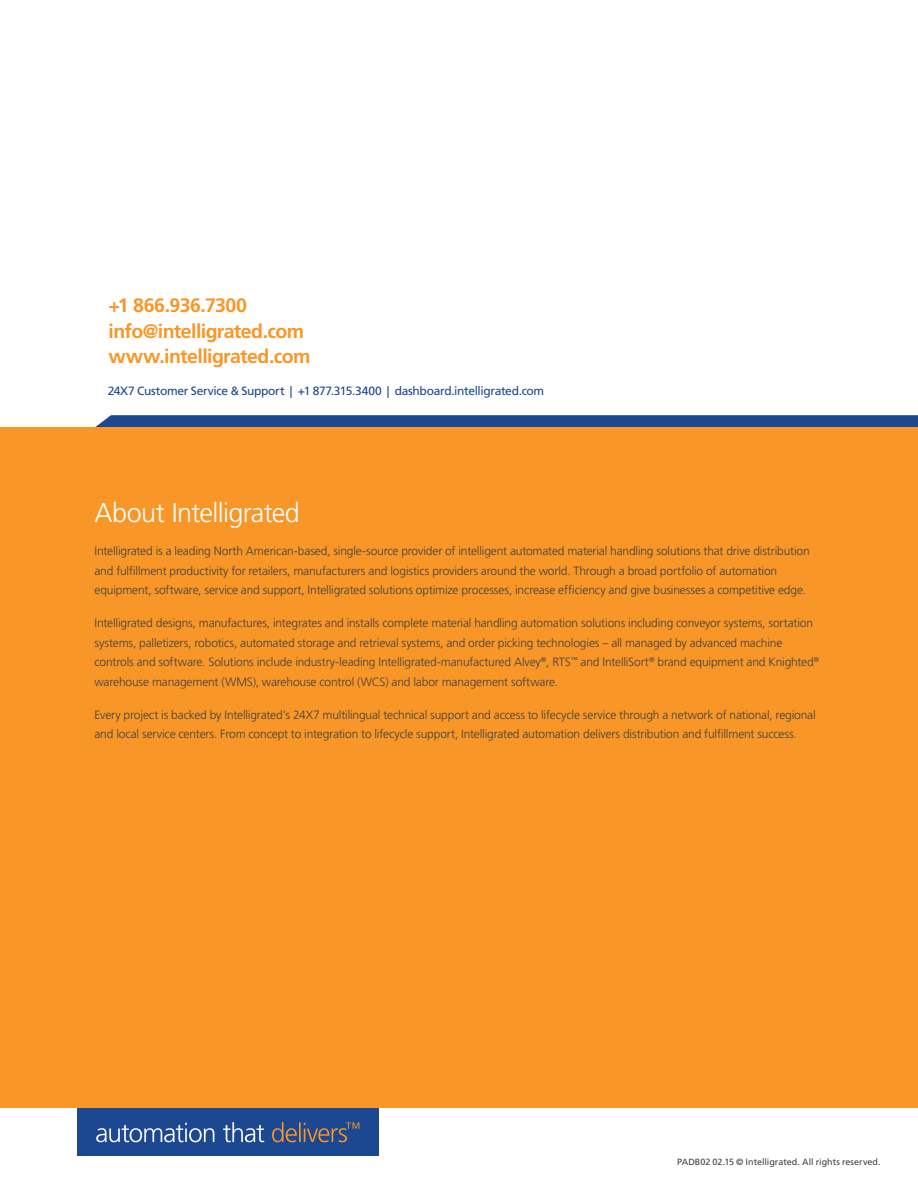
<style>
.page{position:relative;width:918px;height:1188px;background:#fff}
.page>*{position:absolute;margin:0;border:0;box-sizing:border-box;transform-origin:0 0}
.t1{font:300 27px "Frutiger LT Std";letter-spacing:-.025em;color:#fff}
.t2{font:700 19.5px/25.5px "Frutiger LT Std";letter-spacing:-.03em;color:#f89728}
.t3{font:300 12px/19.5px "Frutiger LT Std";letter-spacing:-.015em;color:#414042}
.t4{font:12px "Frutiger LT Std";letter-spacing:-.03em;color:#1c4791}
.t5{font:9px "Frutiger LT Std";color:#414042}
</style>
<div class="page">
<div style="left:78px;top:1108px;width:301px;height:48px;background:#1c4791"></div>
<svg style="left:272px;top:1122px;width:87px;height:20px"></svg>
<svg style="left:96px;top:1122px;width:168px;height:20px"></svg>
<svg style="left:94px;top:415px;width:824px;height:13px;background:#32518b"></svg>
<div style="left:0;top:428px;width:918px;height:680px;background:#f89728"></div>
<h2 class="t2" style="left:109px;top:293px;width:204px">+1 866.936.7300 info@intelligrated.com www.intelligrated.com</h2>
<p class="t4" style="left:108px;top:384px;width:438px">24X7 Customer Service &amp; Support | +1 877.315.3400 | dashboard.intelligrated.com</p>
<h1 class="t1" style="left:94px;top:498px;width:207px">About Intelligrated</h1>
<p class="t3" style="left:94px;top:541px;width:717px">Intelligrated is a leading North American-based, single-source provider of intelligent automated material handling solutions that drive distribution and fulfillment productivity for retailers, manufacturers and logistics providers around the world. Through a broad portfolio of automation equipment, software, service and support, Intelligrated solutions optimize processes, increase efficiency and give businesses a competitive edge.</p>
<p class="t3" style="left:94px;top:613px;width:726px">Intelligrated designs, manufactures, integrates and installs complete material handling automation solutions including conveyor systems, sortation systems, palletizers, robotics, automated storage and retrieval systems, and order picking technologies – all managed by advanced machine controls and software. Solutions include industry-leading Intelligrated-manufactured Alvey<sup>®</sup>, RTS<sup>™</sup> and IntelliSort<sup>®</sup> brand equipment and Knighted<sup>® </sup>warehouse management (WMS), warehouse control (WCS) and labor management software.</p>
<p class="t3" style="left:94px;top:705px;width:723px">Every project is backed by Intelligrated’s 24X7 multilingual technical support and access to lifecycle service through a network of national, regional and local service centers. From concept to integration to lifecycle support, Intelligrated automation delivers distribution and fulfillment success.</p>
<p class="t5" style="left:677px;top:1157px;width:205px">PADB02 02.15 © Intelligrated. All rights reserved.</p>
</div>
